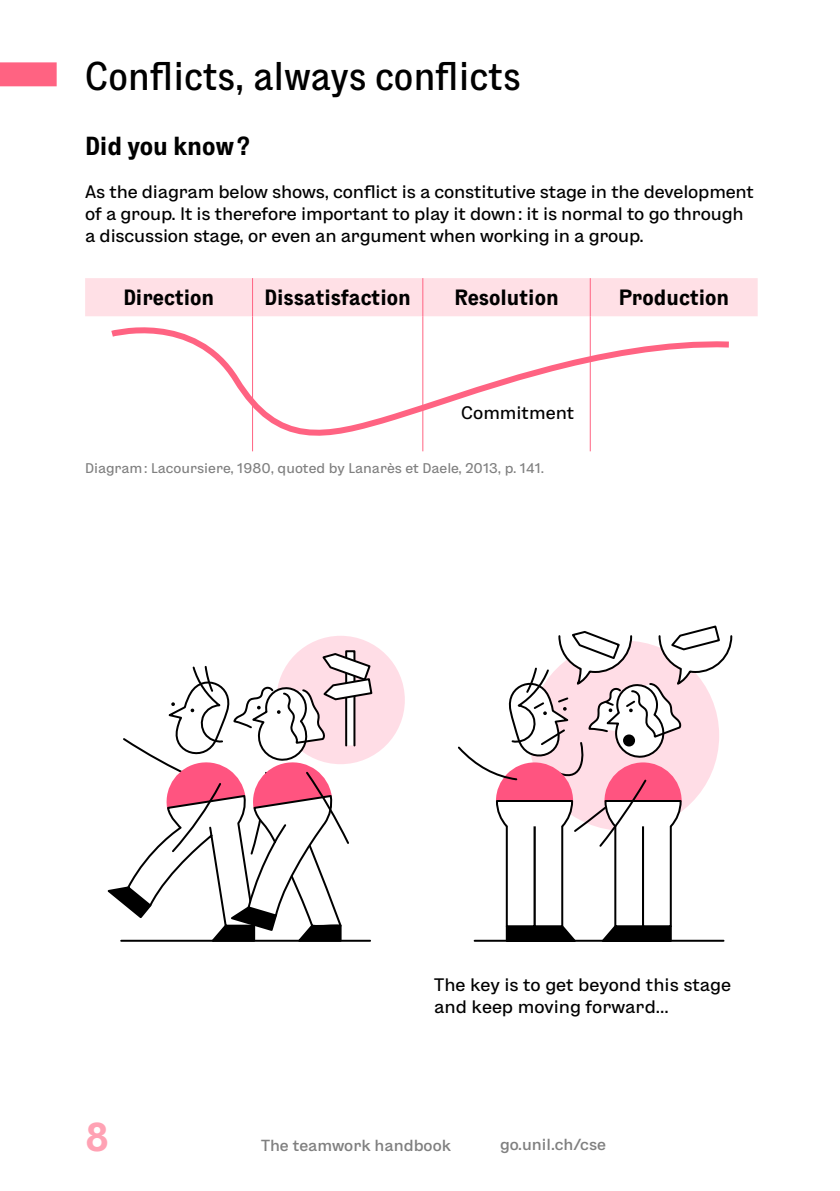
<style>
.page{position:relative;width:840px;height:1191px;background:#fff}
.page>*{position:absolute;margin:0;border:0;box-sizing:border-box;transform-origin:0 0}
.Titre_chapitre_parties{font:condensed 40px "ES Formal";color:#000}
.t1{font:700 condensed 40px "ES Formal";color:#ffa2b4}
.sous-titre_01{font:700 condensed 26px "ES Formal";color:#000}
.Tableau_sous_titre{font:700 condensed 22px "ES Formal";color:#000}
.texte_de_base{font:18px/22px "ES Formal Standard";letter-spacing:-.01em;color:#000}
.t2{font:500 16px "ES Formal Standard";color:#808080}
.Legende_photo{font:14px "ES Formal Standard";color:#808080}
</style>
<div class="page">
<div style="left:276px;top:636px;width:128px;height:128px;background:#ffdde6;border-radius:50%"></div>
<svg style="left:345px;top:650px;width:10px;height:2px"></svg>
<svg style="left:107px;top:652px;width:266px;height:290px"></svg>
<svg style="left:458px;top:625px;width:274px;height:317px"></svg>
<div style="left:0;top:62px;width:57px;height:24px;background:#ff6382"></div>
<div style="left:85px;top:278px;width:672px;height:38px;background:#ffe0e6"></div>
<hr style="left:252px;top:278px;width:1px;height:38px;background:#ff6382">
<hr style="left:422px;top:278px;width:1px;height:38px;background:#ff6382">
<hr style="left:589px;top:278px;width:1px;height:38px;background:#ff6382">
<svg style="left:106px;top:311px;width:628px;height:141px"></svg>
<p class="Titre_chapitre_parties" style="left:85px;top:46px;width:437px">Conflicts, always conflicts</p>
<p class="sous-titre_01" style="left:85px;top:126px;width:166px">Did you know ?</p>
<p class="texte_de_base" style="left:85px;top:180px;width:670px">As the diagram below shows, conflict is a constitutive stage in the development of a group. It is therefore important to play it down : it is normal to go through a discussion stage, or even an argument when working in a group.</p>
<p class="Tableau_sous_titre" style="left:123px;top:280px;width:92px">Direction</p>
<p class="Tableau_sous_titre" style="left:264px;top:280px;width:148px">Dissatisfaction</p>
<p class="Tableau_sous_titre" style="left:454px;top:280px;width:106px">Resolution</p>
<p class="Tableau_sous_titre" style="left:618px;top:280px;width:112px">Production</p>
<p class="texte_de_base" style="left:461px;top:400px;width:115px">Commitment</p>
<p class="Legende_photo" style="left:85px;top:457px;width:460px">Diagram : Lacoursiere, 1980, quoted by Lanarès et Daele, 2013, p. 141.</p>
<h1 class="t1" style="left:86px;top:1106px;width:25px">8</h1>
<p class="texte_de_base" style="left:434px;top:972px;width:298px">The key is to get beyond this stage and keep moving forward...</p>
<p class="t2" style="left:261px;top:1133px;width:191px">The teamwork handbook</p>
<p class="t2" style="left:499px;top:1132px;width:107px">go.unil.ch/cse</p>
</div>
